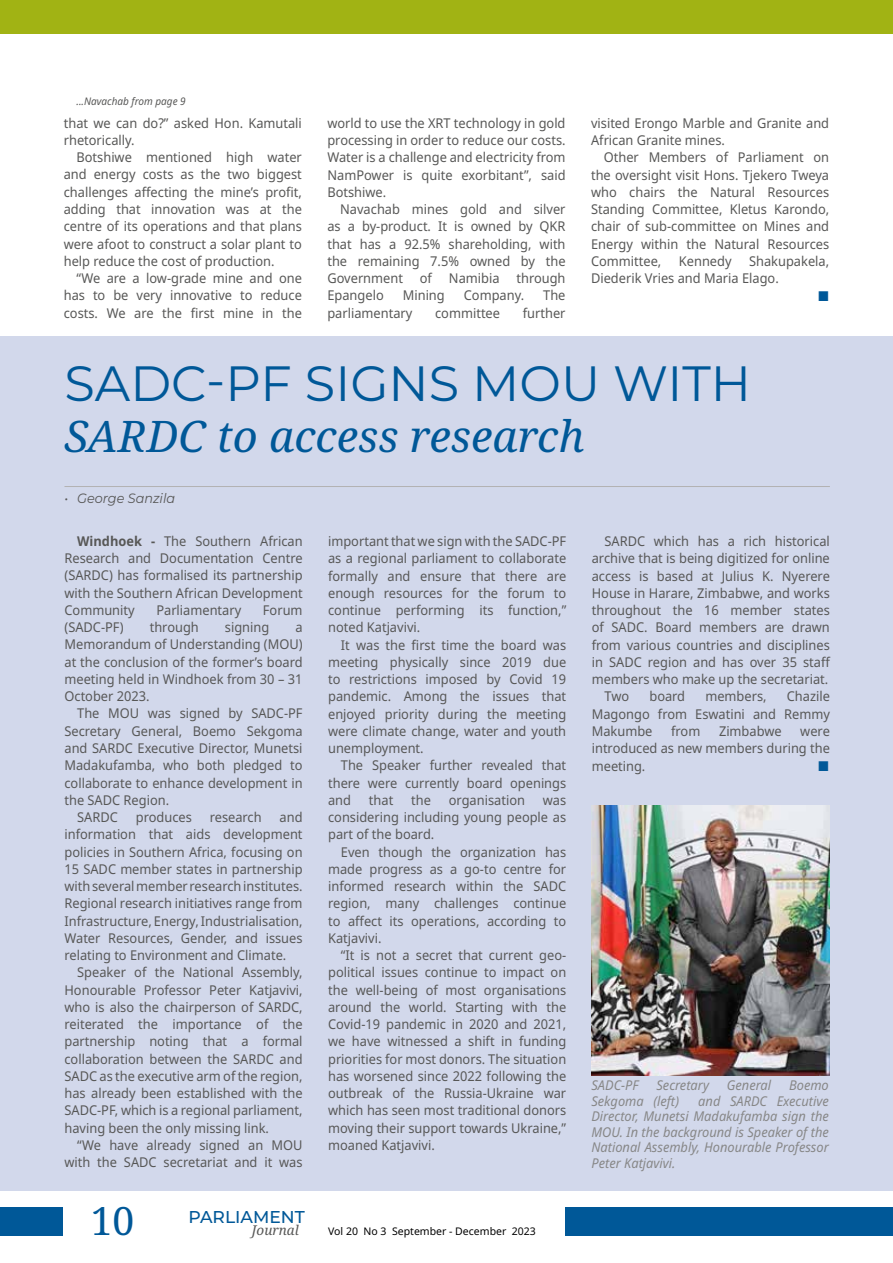
<style>
.page{position:relative;width:893px;height:1263px;background:#fff}
.page>*{position:absolute;margin:0;border:0;box-sizing:border-box;transform-origin:0 0}
.t1{font:49.5px "Montserrat";color:#005898}
.t2{font:italic 43.5px "Noto Serif";color:#005898}
.t3{font:39px "Noto Serif";color:#005898}
.t4{font:500 17.1px "Montserrat";color:#005898}
.t5{font:13.5px/17.2px "Noto Sans";color:#575756;text-align:justify;scale:.95 1}
.t6{font:italic 13.5px/15.6px "Noto Sans";color:#878787;text-align:justify;scale:.95 1}
.t7{font:italic 13.5px "Montserrat";color:#575756;scale:.95 1}
.t8{font:italic 13.5px "Noto Serif";color:#575756}
.t9{font:10.5px "Noto Sans";color:#000}
.t10{font:italic 10.5px "Noto Sans";color:#575756;scale:.95 1}
.s1{font-weight:700}
</style>
<div class="page">
<div style="left:0;top:1206px;width:62px;height:29px;background:#005898"></div>
<div style="left:566px;top:1206px;width:327px;height:29px;background:#005898"></div>
<div style="left:0;top:0;width:893px;height:34px;background:#a1b314"></div>
<div style="left:0;top:336px;width:893px;height:854px;background:#d2d8eb"></div>
<hr style="left:64px;top:486px;width:766px;height:1px;background:#b3b2b2">
<img style="left:592px;top:805px;width:237px;height:271px">
<p class="t10" style="left:77px;top:93px;width:116px">...Navachab from page 9</p>
<p class="t5" style="left:64px;top:114px;width:252px">that we can do?” asked Hon. Kamutali rhetorically.</p>
<p class="t5" style="left:64px;top:149px;width:252px;text-indent:13px">Botshiwe mentioned high water and energy costs as the two biggest challenges affecting the mine’s profit, adding that innovation was at the centre of its operations and that plans were afoot to construct a solar plant to help reduce the cost of production.</p>
<p class="t5" style="left:64px;top:270px;width:252px;text-indent:13px">“We are a low-grade mine and one has to be very innovative to reduce costs. We are the first mine in the</p>
<p class="t5" style="left:327px;top:114px;width:252px">world to use the XRT technology in gold processing in order to reduce our costs.<br>Water is a challenge and electricity from NamPower is quite exorbitant”, said Botshiwe.</p>
<p class="t5" style="left:327px;top:201px;width:252px;text-indent:13px">Navachab mines gold and silver as a by-product. It is owned by QKR that has a 92.5% shareholding, with the remaining 7.5% owned by the Government</p>
<p class="t5" style="left:420px;top:270px;width:14px">of</p>
<p class="t5" style="left:449px;top:270px;width:55px">Namibia</p>
<p class="t5" style="left:516px;top:270px;width:53px">through</p>
<p class="t5" style="left:327px;top:287px;width:61px">Epangelo</p>
<p class="t5" style="left:403px;top:287px;width:46px">Mining</p>
<p class="t5" style="left:464px;top:287px;width:65px">Company.</p>
<p class="t5" style="left:543px;top:287px;width:25px">The</p>
<p class="t5" style="left:327px;top:304px;width:91px">parliamentary</p>
<p class="t5" style="left:435px;top:304px;width:70px">committee</p>
<p class="t5" style="left:523px;top:304px;width:46px">further</p>
<p class="t5" style="left:591px;top:114px;width:252px">visited Erongo Marble and Granite and<br>African Granite mines.</p>
<p class="t5" style="left:591px;top:149px;width:252px;text-indent:13px">Other Members of Parliament on the oversight visit Hons. Tjekero Tweya who chairs the Natural Resources Standing Committee, Kletus Karondo, chair of sub-committee on Mines and Energy within the Natural Resources Committee,</p>
<p class="t5" style="left:591px;top:252px;width:252px;text-indent:158px">Shakupakela,<br>Diederik Vries and Maria Elago.</p>
<p class="t5" style="left:679px;top:252px;width:57px">Kennedy</p>
<h1 class="t1" style="left:64px;top:349px;width:688px">SADC-PF SIGNS MOU WITH</h1>
<h2 class="t2" style="left:64px;top:406px;width:521px">SARDC to access research</h2>
<p class="t7" style="left:64px;top:489px;width:118px">• George Sanzila</p>
<p class="t5" style="left:64px;top:533px;width:252px;text-indent:13px"><span class="s1">Windhoek -</span> The Southern African Research and Documentation Centre (SARDC) has formalised its partnership with the Southern African Development Community</p>
<p class="t5" style="left:156px;top:602px;width:91px">Parliamentary</p>
<p class="t5" style="left:263px;top:602px;width:43px">Forum</p>
<p class="t5" style="left:64px;top:619px;width:64px">(SADC-PF)</p>
<p class="t5" style="left:150px;top:619px;width:53px">through</p>
<p class="t5" style="left:225px;top:619px;width:48px">signing</p>
<p class="t5" style="left:64px;top:619px;width:252px;text-indent:231px">a Memorandum of Understanding (MOU) at the conclusion of the former’s board meeting held in Windhoek from 30 – 31<br>October 2023.</p>
<p class="t5" style="left:77px;top:705px;width:239px">The MOU was signed by SADC-PF</p>
<p class="t5" style="left:64px;top:722px;width:252px">Secretary General, Boemo Sekgoma</p>
<p class="t5" style="left:64px;top:740px;width:252px">and SARDC Executive Director, Munetsi</p>
<p class="t5" style="left:64px;top:757px;width:252px">Madakufamba, who both pledged to</p>
<p class="t5" style="left:64px;top:774px;width:252px">collaborate to enhance development in</p>
<p class="t5" style="left:64px;top:791px;width:112px">the SADC Region.</p>
<p class="t5" style="left:77px;top:809px;width:44px">SARDC</p>
<p class="t5" style="left:136px;top:809px;width:60px">produces</p>
<p class="t5" style="left:210px;top:809px;width:56px">research</p>
<p class="t5" style="left:64px;top:809px;width:252px;text-indent:215px">and information that aids development policies in Southern Africa, focusing on 15 SADC member states in partnership with several member research institutes.<br>Regional research initiatives range from Infrastructure, Energy, Industrialisation, Water Resources, Gender, and issues relating to Environment and Climate.</p>
<p class="t5" style="left:64px;top:964px;width:252px;text-indent:13px">Speaker of the National Assembly, Honourable Professor Peter Katjavivi, who is also the chairperson of SARDC, reiterated the importance of the partnership noting that a formal collaboration between the SARDC and SADC as the executive arm of the region, has already been established with the SADC-PF, which is a regional parliament, having been the only missing link.</p>
<p class="t5" style="left:64px;top:1136px;width:252px;text-align:right">“We have already signed an MOU with the SADC secretariat and it was</p>
<h3 class="t3" style="left:91px;top:1194px;width:45px">10</h3>
<p class="t4" style="left:189px;top:1205px;width:118px">PARLIAMENT</p>
<p class="t8" style="left:252px;top:1221px;width:49px">Journal</p>
<p class="t5" style="left:328px;top:533px;width:252px">important that we sign with the SADC-PF as a regional parliament to collaborate formally and ensure that there are enough resources for the forum to continue performing its function,” noted Katjavivi.</p>
<p class="t5" style="left:328px;top:636px;width:252px;text-indent:13px">It was the first time the board was meeting physically since 2019 due to restrictions imposed by Covid 19 pandemic. Among the issues that enjoyed priority during the meeting were climate change, water and youth unemployment.</p>
<p class="t5" style="left:328px;top:757px;width:252px;text-indent:13px">The Speaker further revealed that there were currently board openings and</p>
<p class="t5" style="left:369px;top:791px;width:27px">that</p>
<p class="t5" style="left:411px;top:791px;width:22px">the</p>
<p class="t5" style="left:449px;top:791px;width:82px">organisation</p>
<p class="t5" style="left:328px;top:791px;width:252px;text-indent:215px">was considering including young people as part of the board.</p>
<p class="t5" style="left:328px;top:843px;width:252px;text-indent:13px">Even though the organization has made progress as a go-to centre for informed research within the SADC region, many challenges continue to affect its operations, according to Katjavivi.</p>
<p class="t5" style="left:328px;top:947px;width:252px;text-indent:13px">“It is not a secret that current geo&shy;political issues continue to impact on the well-being of most organisations around the world. Starting with the Covid-19 pandemic in 2020 and 2021, we have witnessed a shift in funding priorities for most donors. The situation has worsened since 2022 following the outbreak of the Russia-Ukraine war which has seen most traditional donors moving their support towards Ukraine,” moaned Katjavivi.</p>
<p class="t9" style="left:328px;top:1225px;width:209px">Vol 20 No 3 September - December 2023</p>
<p class="t5" style="left:604px;top:533px;width:239px">SARDC which has a rich historical</p>
<p class="t5" style="left:592px;top:550px;width:252px">archive that is being digitized for online</p>
<p class="t5" style="left:592px;top:567px;width:252px">access is based at Julius K. Nyerere</p>
<p class="t5" style="left:592px;top:585px;width:252px">House in Harare, Zimbabwe, and works</p>
<p class="t5" style="left:592px;top:602px;width:252px">throughout the 16 member states</p>
<p class="t5" style="left:592px;top:619px;width:252px">of SADC. Board members are drawn</p>
<p class="t5" style="left:592px;top:636px;width:252px">from various countries and disciplines</p>
<p class="t5" style="left:592px;top:654px;width:253px">in SADC region and has over 35 staff</p>
<p class="t5" style="left:592px;top:671px;width:251px">members who make up the secretariat.</p>
<p class="t5" style="left:604px;top:688px;width:28px">Two</p>
<p class="t5" style="left:649px;top:688px;width:39px">board</p>
<p class="t5" style="left:705px;top:688px;width:66px">members,</p>
<p class="t5" style="left:592px;top:688px;width:252px;text-indent:195px">Chazile Magongo from Eswatini and Remmy Makumbe</p>
<p class="t5" style="left:671px;top:723px;width:32px">from</p>
<p class="t5" style="left:719px;top:723px;width:67px">Zimbabwe</p>
<p class="t5" style="left:592px;top:722px;width:252px;text-indent:209px">were introduced as new members during the meeting.</p>
<p class="t6" style="left:591px;top:1078px;width:51px">SADC-PF</p>
<p class="t6" style="left:656px;top:1078px;width:57px">Secretary</p>
<p class="t6" style="left:727px;top:1078px;width:48px">General</p>
<p class="t6" style="left:789px;top:1078px;width:43px">Boemo</p>
<p class="t6" style="left:591px;top:1093px;width:94px">Sekgoma (left)</p>
<p class="t6" style="left:591px;top:1093px;width:251px;text-indent:107px">and SARDC Executive Director, Munetsi Madakufamba sign the MOU. In the background is Speaker of the National Assembly, Honourable Professor Peter Katjavivi.</p>
</div>
